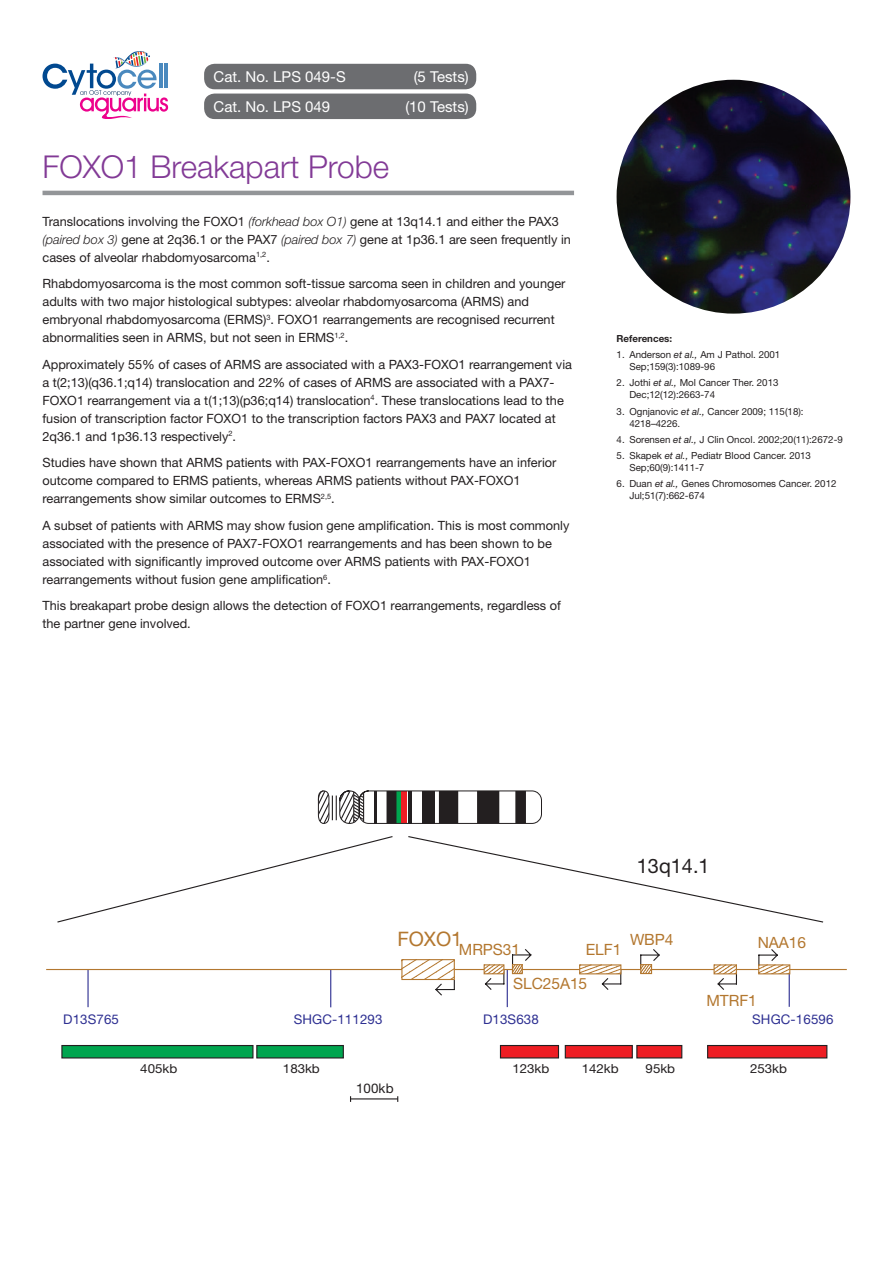
<style>
.page{position:relative;width:893px;height:1263px;background:#fff}
.page>*{position:absolute;margin:0;border:0;box-sizing:border-box;transform-origin:0 0}
.t1{font:300 31.5px "Helvetica Neue LT Std";color:#823a96}
.t2{font:19.95px "Helvetica Neue LT Std";color:#231f20}
.t3{font:15.6px "Helvetica Neue LT Std";letter-spacing:-.005em;color:#b3772f}
.t4{font:15px "Helvetica Neue LT Std";color:#fff}
.t5{font:13.35px "Helvetica Neue LT Std";letter-spacing:.01em;color:#2e3092}
.t6{font:13.35px "Helvetica Neue LT Std";letter-spacing:.01em;color:#231f20}
.t7{font:12.75px/18px "Helvetica Neue LT Std";color:#231f20}
.t8{font:12.6px "Helvetica Neue LT Std";color:#231f20;scale:1.06 1}
.t9{font:9.75px/12px "Helvetica Neue LT Std";color:#231f20}
.t10{font:700 9.75px "Helvetica Neue LT Std";color:#231f20}
.s1{font-weight:300;font-style:italic}
.s2{font-style:italic}
</style>
<div class="page">
<hr style="left:43px;top:191px;width:531px;height:4px;background:#939598">
<div style="left:204px;top:64px;width:272px;height:25px;background:#6c6d70;border-radius:10px"></div>
<img style="left:617px;top:80px;width:233px;height:234px;border-radius:117px">
<hr style="left:330px;top:969px;width:1px;height:38px;background:#2e3092">
<hr style="left:87px;top:969px;width:2px;height:38px;background:#2e3092">
<hr style="left:789px;top:969px;width:1px;height:38px;background:#2e3092">
<hr style="left:507px;top:969px;width:1px;height:38px;background:#2e3092">
<svg style="left:57px;top:836px;width:767px;height:87px"></svg>
<div style="left:61px;top:1045px;width:192px;height:13px;background:#00a54f;border:1px solid #231f20"></div>
<hr style="left:351px;top:1098px;width:47px;height:1px;background:#231f20">
<svg style="left:317px;top:790px;width:225px;height:34px"></svg>
<hr style="left:363px;top:792px;width:1px;height:30px;background:#231f20">
<hr style="left:353px;top:792px;width:1px;height:30px;background:#231f20">
<hr style="left:46px;top:969px;width:801px;height:1px;background:#b3772f">
<div style="left:256px;top:1045px;width:88px;height:13px;background:#00a54f;border:1px solid #231f20"></div>
<div style="left:500px;top:1045px;width:59px;height:13px;background:#ee1d23;border:1px solid #231f20"></div>
<div style="left:565px;top:1045px;width:68px;height:13px;background:#ee1d23;border:1px solid #231f20"></div>
<div style="left:636px;top:1045px;width:46px;height:13px;background:#ee1d23;border:1px solid #231f20"></div>
<div style="left:401px;top:959px;width:54px;height:21px;border:1px solid #b3772f"></div>
<svg style="left:402px;top:949px;width:336px;height:48px"></svg>
<div style="left:713px;top:964px;width:24px;height:10px;border:1px solid #b3772f"></div>
<div style="left:707px;top:1045px;width:120px;height:13px;background:#ee1d23;border:1px solid #231f20"></div>
<svg style="left:757px;top:949px;width:31px;height:23px"></svg>
<div style="left:758px;top:964px;width:32px;height:10px;border:1px solid #b3772f"></div>
<svg style="left:43px;top:51px;width:125px;height:68px"></svg>
<div style="left:204px;top:94px;width:272px;height:25px;background:#6c6d70;border-radius:10px"></div>
<p class="t4" style="left:214px;top:68px;width:134px">Cat. No. LPS 049-S</p>
<p class="t4" style="left:414px;top:68px;width:57px">(5 Tests)</p>
<p class="t4" style="left:214px;top:97px;width:118px">Cat. No. LPS 049</p>
<p class="t4" style="left:405px;top:97px;width:65px">(10 Tests)</p>
<h1 class="t1" style="left:43px;top:147px;width:348px">FOXO1 Breakapart Probe</h1>
<p class="t7" style="left:43px;top:212px;width:530px">Translocations involving the FOXO1 <span class="s1">(forkhead box O1)</span> gene at 13q14.1 and either the PAX3 <span class="s1">(paired box 3)</span> gene at 2q36.1 or the PAX7 <span class="s1">(paired box 7)</span> gene at 1p36.1 are seen frequently in cases of alveolar rhabdomyosarcoma<sup>1,2</sup>.</p>
<p class="t7" style="left:43px;top:274px;width:524px">Rhabdomyosarcoma is the most common soft-tissue sarcoma seen in children and younger adults with two major histological subtypes: alveolar rhabdomyosarcoma (ARMS) and embryonal rhabdomyosarcoma (ERMS)<sup>3</sup>. FOXO1 rearrangements are recognised recurrent abnormalities seen in ARMS, but not seen in ERMS<sup>1,2</sup>.</p>
<p class="t7" style="left:43px;top:355px;width:531px">Approximately 55% of cases of ARMS are associated with a PAX3-FOXO1 rearrangement via a t(2;13)(q36.1;q14) translocation and 22% of cases of ARMS are associated with a PAX7- FOXO1 rearrangement via a t(1;13)(p36;q14) translocation<sup>4</sup>. These translocations lead to the fusion of transcription factor FOXO1 to the transcription factors PAX3 and PAX7 located at 2q36.1 and 1p36.13 respectively<sup>2</sup>.</p>
<p class="t7" style="left:43px;top:453px;width:515px">Studies have shown that ARMS patients with PAX-FOXO1 rearrangements have an inferior outcome compared to ERMS patients, whereas ARMS patients without PAX-FOXO1 rearrangements show similar outcomes to ERMS<sup>2,5</sup>.</p>
<p class="t7" style="left:43px;top:516px;width:528px">A subset of patients with ARMS may show fusion gene amplification. This is most commonly associated with the presence of PAX7-FOXO1 rearrangements and has been shown to be associated with significantly improved outcome over ARMS patients with PAX-FOXO1 rearrangements without fusion gene amplification<sup>6</sup>.</p>
<p class="t7" style="left:43px;top:596px;width:520px">This breakapart probe design allows the detection of FOXO1 rearrangements, regardless of the partner gene involved.</p>
<p class="t10" style="left:617px;top:332px;width:57px">References:</p>
<p class="t9" style="left:629px;top:348px;width:153px;text-indent:-13px">1. Anderson <span class="s2">et al.,</span> Am J Pathol. 2001<br>Sep;159(3):1089-96</p>
<p class="t9" style="left:629px;top:377px;width:151px;text-indent:-13px">2. Jothi <span class="s2">et al.,</span> Mol Cancer Ther. 2013<br>Dec;12(12):2663-74</p>
<p class="t9" style="left:629px;top:405px;width:176px;text-indent:-13px">3. Ognjanovic <span class="s2">et al.,</span> Cancer 2009; 115(18):<br>4218–4226.</p>
<p class="t9" style="left:617px;top:433px;width:228px">4. Sorensen <span class="s2">et al.,</span> J Clin Oncol. 2002;20(11):2672-9</p>
<p class="t9" style="left:629px;top:449px;width:183px;text-indent:-13px">5. Skapek <span class="s2">et al.,</span> Pediatr Blood Cancer. 2013<br>Sep;60(9):1411-7</p>
<p class="t9" style="left:629px;top:478px;width:209px;text-indent:-13px">6. Duan <span class="s2">et al.,</span> Genes Chromosomes Cancer. 2012<br>Jul;51(7):662-674</p>
<h2 class="t2" style="left:637px;top:854px;width:74px">13q14.1</h2>
<p class="t3" style="left:397px;top:940px;width:124px"><sup>FOXO1</sup>MRPS31</p>
<p class="t3" style="left:513px;top:974px;width:76px">SLC25A15</p>
<p class="t3" style="left:586px;top:940px;width:37px">ELF1</p>
<p class="t3" style="left:630px;top:930px;width:45px">WBP4</p>
<p class="t3" style="left:758px;top:933px;width:50px">NAA16</p>
<p class="t3" style="left:706px;top:991px;width:52px">MTRF1</p>
<p class="t5" style="left:63px;top:1011px;width:57px">D13S765</p>
<p class="t5" style="left:294px;top:1011px;width:90px">SHGC-111293</p>
<p class="t5" style="left:483px;top:1011px;width:57px">D13S638</p>
<p class="t5" style="left:752px;top:1011px;width:83px">SHGC-16596</p>
<p class="t8" style="left:140px;top:1061px;width:36px">405kb</p>
<p class="t8" style="left:283px;top:1061px;width:36px">183kb</p>
<p class="t8" style="left:512px;top:1061px;width:36px">123kb</p>
<p class="t8" style="left:582px;top:1061px;width:36px">142kb</p>
<p class="t8" style="left:646px;top:1061px;width:29px">95kb</p>
<p class="t6" style="left:356px;top:1080px;width:39px">100kb</p>
<p class="t8" style="left:750px;top:1061px;width:36px">253kb</p>
</div>
